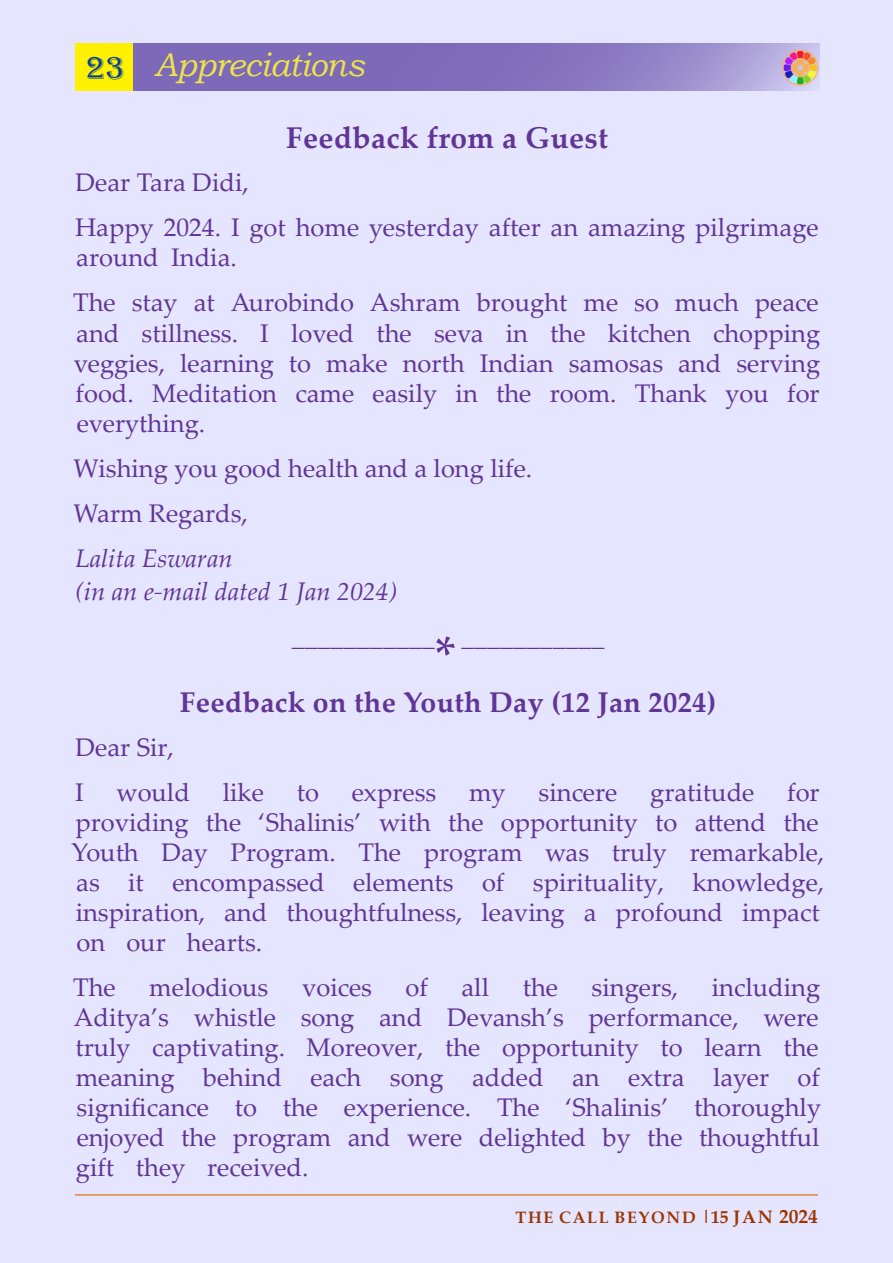
<style>
.page{position:relative;width:893px;height:1263px;background:#e5e5ff}
.page>*{position:absolute;margin:0;border:0;box-sizing:border-box;transform-origin:0 0}
.t1{font:54px "Palatino Linotype";color:#603595}
.t2{font:italic 33px "Bookman Old Style";letter-spacing:-.02em;color:#efe34b}
.t3{font:700 30px "Palatino Linotype";letter-spacing:.01em;color:#603595}
.t4{font:700 28.5px "Palatino Linotype";letter-spacing:.01em;color:#603595}
.t5{font:25.5px/30px "Palatino Linotype";color:#603595}
.t6{font:italic 25.5px/33px "Palatino Linotype";color:#603595}
.t7{font:700 16.5px "Palatino Linotype";letter-spacing:.1em;color:#9c3600}
.s1{font-family:"Algerian";font-style:normal;color:#004095}
.s2{font-size:18px}
.s3{font-size:19.5px}
</style>
<div class="page">
<hr style="left:75px;top:1194px;width:743px;height:2px;background:#de8544">
<div style="left:76px;top:43px;width:57px;height:48px;background:#fff100"></div>
<svg style="left:134px;top:43px;width:686px;height:48px;background:#8877c0"></svg>
<svg style="left:783px;top:51px;width:34px;height:33px"></svg>
<div style="left:797px;top:64px;width:7px;height:7px;border:1px solid #ffad36;border-radius:50%"></div>
<div style="left:791px;top:59px;width:18px;height:18px;border:1px solid #ffad36;border-radius:50%"></div>
<div style="left:783px;top:50px;width:35px;height:35px;border:1px solid #ffad36;border-radius:50%"></div>
<p class="t2" style="left:85px;top:52px;width:281px"><span class="s1">23</span> Appreciations</p>
<p class="t3" style="left:286px;top:116px;width:323px">Feedback from a Guest</p>
<p class="t5" style="left:75px;top:163px;width:745px;line-height:45px">Dear Tara Didi,<br>Happy 2024. I got home yesterday after an amazing pilgrimage</p>
<p class="t5" style="left:73px;top:238px;width:747px;line-height:45px">around India.<br>The stay at Aurobindo Ashram brought me so much peace</p>
<p class="t5" style="left:74px;top:321px;width:748px;text-align:justify">and stillness. I loved the seva in the kitchen chopping veggies, learning to make north Indian samosas and serving food. Meditation came easily in the room. Thank you for everything.</p>
<p class="t5" style="left:74px;top:448px;width:460px;line-height:45px">Wishing you good health and a long life.<br>Warm Regards,</p>
<p class="t6" style="left:75px;top:540px;width:323px">Lalita Eswaran<br>(in an e-mail dated 1 Jan 2024)</p>
<p class="t6" style="left:292px;top:622px;width:144px">___________</p>
<h1 class="t1" style="left:435px;top:618px;width:23px">*</h1>
<p class="t6" style="left:462px;top:622px;width:144px">___________</p>
<p class="t4" style="left:180px;top:682px;width:538px">Feedback on the Youth Day (12 Jan 2024)</p>
<p class="t5" style="left:75px;top:727px;width:100px;line-height:45px">Dear Sir,<br>I</p>
<p class="t5" style="left:71px;top:780px;width:754px;text-indent:716px">for providing the ‘Shalinis’ with the opportunity to a琀琀end the Youth Day Program. The program was truly remarkable, as it encompassed elements of spirituality, knowledge, inspiration, and thoughtfulness, leaving a profound impact on our hearts.</p>
<p class="t5" style="left:73px;top:975px;width:44px">The</p>
<p class="t5" style="left:149px;top:975px;width:121px">melodious</p>
<p class="t5" style="left:302px;top:975px;width:72px">voices</p>
<p class="t5" style="left:406px;top:975px;width:24px">of</p>
<p class="t5" style="left:462px;top:975px;width:29px">all</p>
<p class="t5" style="left:523px;top:975px;width:37px">the</p>
<p class="t5" style="left:592px;top:975px;width:88px">singers,</p>
<p class="t5" style="left:116px;top:780px;width:75px">would</p>
<p class="t5" style="left:223px;top:780px;width:43px">like</p>
<p class="t5" style="left:297px;top:780px;width:24px">to</p>
<p class="t5" style="left:352px;top:780px;width:86px">express</p>
<p class="t5" style="left:469px;top:780px;width:38px">my</p>
<p class="t5" style="left:539px;top:780px;width:80px">sincere</p>
<p class="t5" style="left:650px;top:780px;width:106px">gratitude</p>
<p class="t5" style="left:74px;top:975px;width:749px;text-align:justify;text-indent:638px">including Aditya’s whistle song and Devansh’s performance, were truly captivating. Moreover, the opportunity to learn the meaning behind each song added an extra layer of signi昀椀cance to the experience. The ‘Shalinis’ thoroughly enjoyed the program and were delighted by the thoughtful gift they received.</p>
<p class="t7" style="left:515px;top:1210px;width:304px">The Call Beyond <span class="s2">|15 Jan</span> <span class="s3">2024</span></p>
</div>
